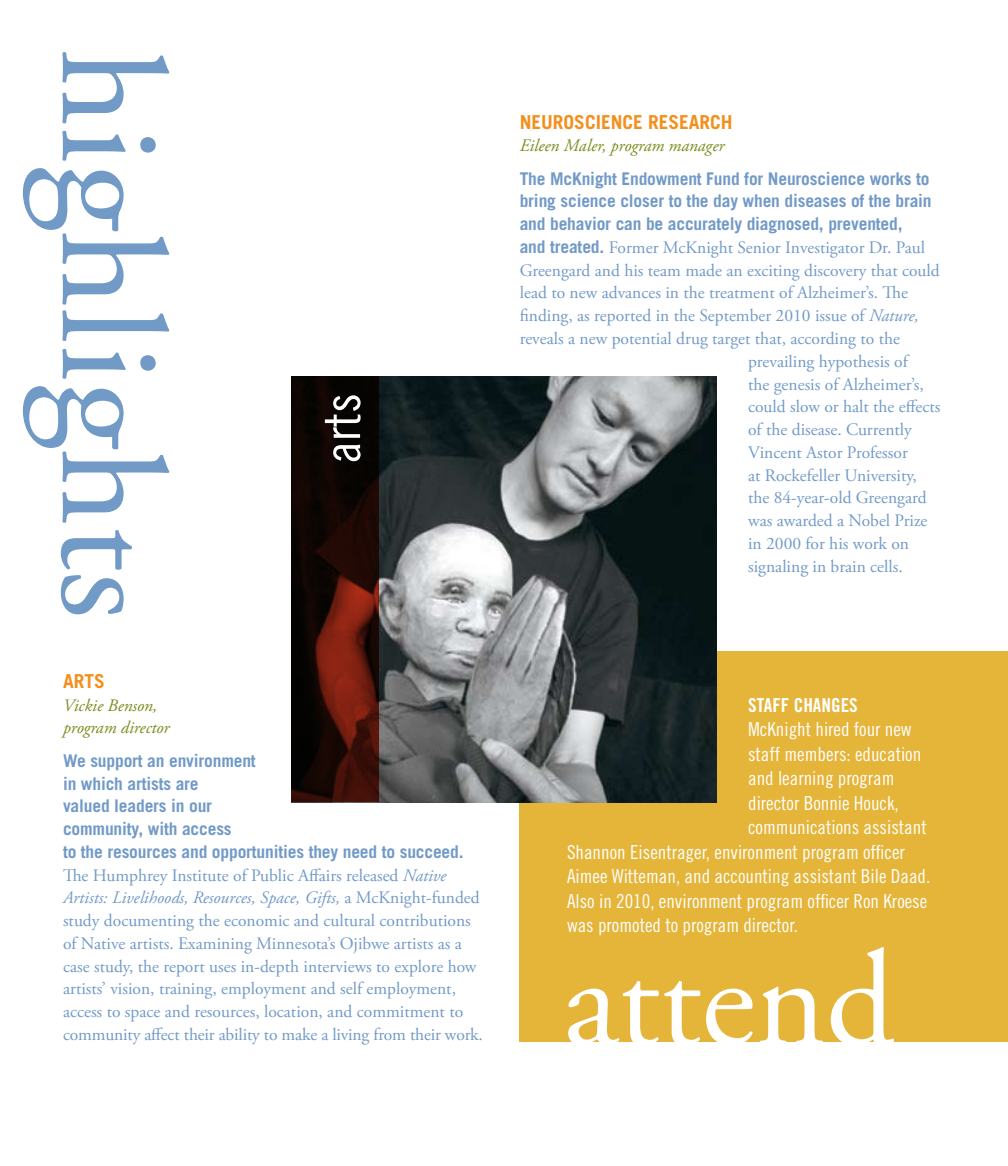
<style>
.page{position:relative;width:1008px;height:1166px;background:#fff}
.page>*{position:absolute;margin:0;border:0;box-sizing:border-box;transform-origin:0 0}
.t1{font:148.75px "Adobe Garamond Pro";color:#729ac7}
.t2{font:135.45px "Adobe Garamond Pro";color:#fff}
.t3{font:19.25px "Trade Gothic Cond Eighteen";color:#fff}
.t4{font:700 19.25px "Trade Gothic";color:#f3901d}
.t5{font:19.25px "Trade Gothic Bold Cond Twenty";color:#fff}
.t6{font:17.5px/22.8px "Adobe Garamond Pro";color:#729ac7}
.t7{font:700 17.5px/22.8px "Trade Gothic";letter-spacing:-.01em;color:#729ac7}
.t8{font:italic 17.5px/22.8px "Adobe Garamond Pro";color:#778e1e}
.s1{font-style:italic}
.s2{font-family:"Trade Gothic";font-weight:700}
</style>
<div class="page">
<div style="left:520px;top:651px;width:488px;height:390px;background:#e5b53a"></div>
<img style="left:379px;top:376px;width:338px;height:426px">
<svg style="left:291px;top:376px;width:88px;height:426px;background:#270b06"></svg>
<svg style="left:325px;top:395px;width:36px;height:66px"></svg>
<h1 class="t1" style="left:199px;top:49px;width:571px;rotate:90deg">highlights</h1>
<p class="t4" style="left:63px;top:669px;width:43px">Arts</p>
<p class="t8" style="left:63px;top:694px;width:108px">Vickie Benson, program director</p>
<p class="t7" style="left:63px;top:749px;width:402px">We support an environment<br>in which artists are<br>valued leaders in our<br>community, with access<br>to the resources and opportunities they need to succeed.</p>
<p class="t6" style="left:63px;top:864px;width:421px">The Humphrey Institute of Public Affairs released <span class="s1">Native Artists: Livelihoods, Resources, Space, Gifts,</span> a McKnight-funded study documenting the economic and cultural contributions of Native artists. Examining Minnesota’s Ojibwe artists as a case study, the report uses in-depth interviews to explore how artists’ vision, training, employment and self employment, access to space and resources, location, and commitment to community affect their ability to make a living from their work.</p>
<p class="t4" style="left:520px;top:110px;width:214px">Neuroscience Research</p>
<p class="t8" style="left:520px;top:135px;width:206px">Eileen Maler, program manager</p>
<p class="t7" style="left:520px;top:167px;width:413px;text-align:justify">The McKnight Endowment Fund for Neuroscience works to bring science closer to the day when diseases of the brain and behavior can be accurately diagnosed, prevented,</p>
<p class="t6" style="left:520px;top:237px;width:407px"><span class="s2">and treated.</span> Former McKnight Senior Investigator Dr. Paul</p>
<p class="t6" style="left:520px;top:259px;width:422px">Greengard and his team made an exciting discovery that could</p>
<p class="t6" style="left:520px;top:282px;width:390px">lead to new advances in the treatment of Alzheimer’s. The</p>
<p class="t6" style="left:520px;top:305px;width:401px">finding, as reported in the September 2010 issue of <span class="s1">Nature,</span></p>
<p class="t6" style="left:520px;top:328px;width:382px">reveals a new potential drug target that, according to the</p>
<p class="t6" style="left:748px;top:350px;width:161px">prevailing hypothesis of</p>
<p class="t6" style="left:748px;top:373px;width:177px">the genesis of Alzheimer’s,</p>
<p class="t6" style="left:748px;top:396px;width:194px">could slow or halt the effects</p>
<p class="t6" style="left:748px;top:419px;width:165px">of the disease. Currently</p>
<p class="t6" style="left:748px;top:441px;width:161px">Vincent Astor Professor</p>
<p class="t6" style="left:748px;top:464px;width:170px">at Rockefeller University,</p>
<p class="t6" style="left:748px;top:487px;width:180px">the 84-year-old Greengard</p>
<p class="t6" style="left:748px;top:510px;width:181px">was awarded a Nobel Prize</p>
<p class="t6" style="left:748px;top:532px;width:162px">in 2000 for his work on</p>
<p class="t6" style="left:748px;top:555px;width:156px">signaling in brain cells.</p>
<p class="t5" style="left:748px;top:693px;width:110px">STAFF CHANGES</p>
<p class="t3" style="left:748px;top:717px;width:165px">McKnight hired four new</p>
<p class="t3" style="left:748px;top:742px;width:175px">staff members: education</p>
<p class="t3" style="left:748px;top:766px;width:148px">and learning program</p>
<p class="t3" style="left:748px;top:791px;width:152px">director Bonnie Houck,</p>
<p class="t3" style="left:748px;top:815px;width:180px">communications assistant</p>
<p class="t3" style="left:567px;top:840px;width:339px">Shannon Eisentrager, environment program officer</p>
<p class="t3" style="left:567px;top:864px;width:365px">Aimee Witteman, and accounting assistant Bile Daad.</p>
<p class="t3" style="left:567px;top:889px;width:362px">Also in 2010, environment program officer Ron Kroese</p>
<p class="t3" style="left:567px;top:913px;width:232px">was promoted to program director.</p>
<h2 class="t2" style="left:564px;top:919px;width:333px">attend</h2>
</div>
